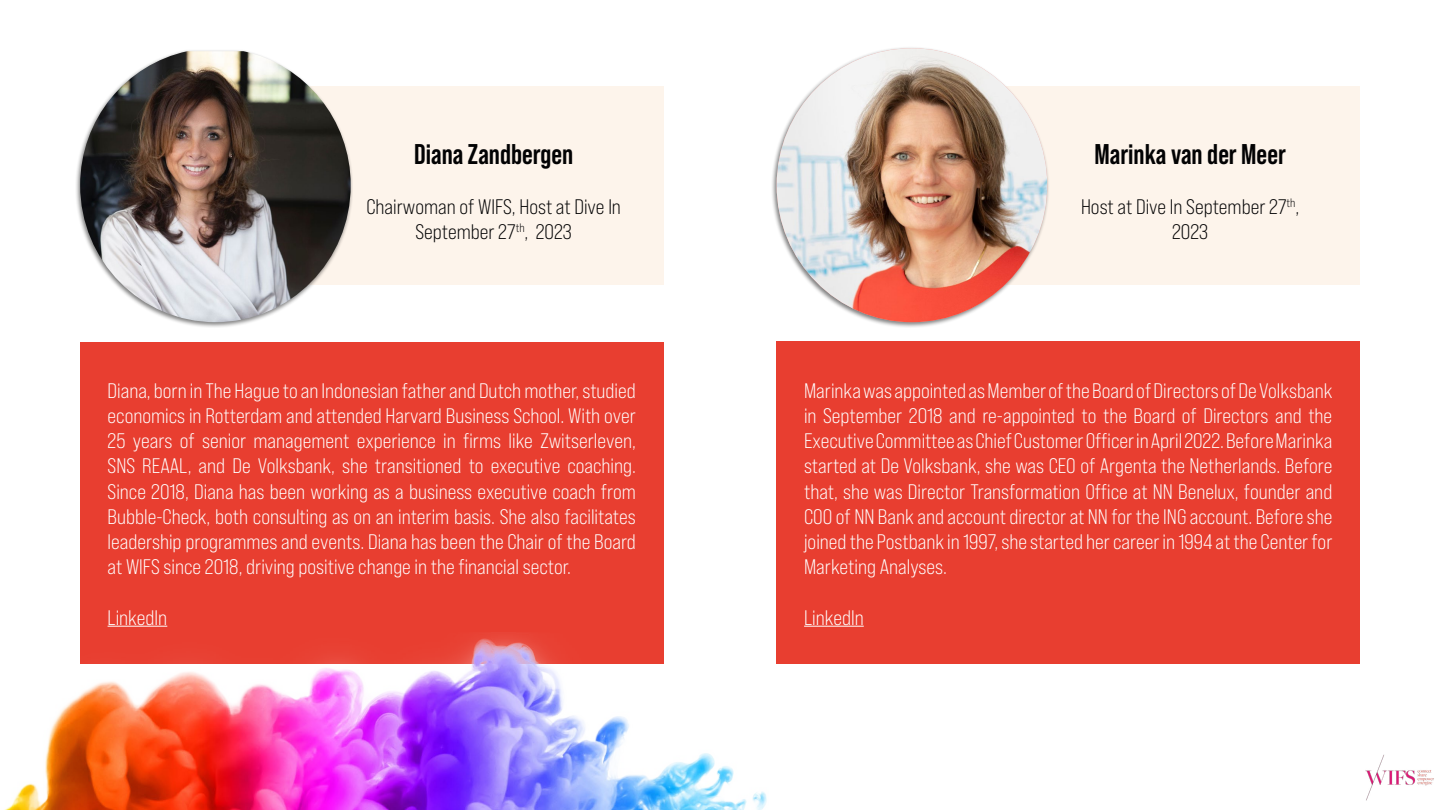
<style>
.page{position:relative;width:1440px;height:810px;background:#fff}
.page>*{position:absolute;margin:0;border:0;box-sizing:border-box;transform-origin:0 0}
.t1{font:700 28.5px "Bebas Neue Pro";color:#020203}
.t2{font:21px/25.2px "Bebas Neue Pro Sm E Bk";color:#fff;text-align:justify}
.t3{font:21px/25.2px "Bebas Neue Pro Sm E Bk";color:#020203;text-align:center}
</style>
<div class="page">
<div style="left:80px;top:342px;width:583px;height:322px;background:#e83e30"></div>
<div style="left:287px;top:86px;width:376px;height:198px;background:#fdf4eb"></div>
<div style="left:74px;top:49px;width:279px;height:279px;background:#000;opacity:.5"></div>
<img style="left:80px;top:51px;width:271px;height:271px">
<img style="left:4px;top:624px;width:773px;height:186px">
<div style="left:777px;top:341px;width:583px;height:323px;background:#e83e30"></div>
<div style="left:984px;top:86px;width:376px;height:198px;background:#fdf4eb"></div>
<div style="left:771px;top:46px;width:279px;height:282px;background:#000;opacity:.5"></div>
<img style="left:777px;top:48px;width:270px;height:274px">
<hr style="left:804px;top:626px;width:60px;height:1px;background:#fff">
<img style="left:1365px;top:754px;width:69px;height:46px">
<h1 class="t1" style="left:414px;top:138px;width:161px">Diana Zandbergen</h1>
<p class="t3" style="left:366px;top:194px;width:256px">Chairwoman of WIFS, Host at Dive In<br>September 27<sup>th</sup>, 2023</p>
<p class="t2" style="left:108px;top:378px;width:530px">Diana, born in The Hague to an Indonesian father and Dutch mother, studied economics in Rotterdam and attended Harvard Business School. With over 25 years of senior management experience in firms like Zwitserleven, SNS REAAL, and De Volksbank, she transitioned to executive coaching.<br>Since 2018, Diana has been working as a business executive coach from Bubble-Check, both consulting as on an interim basis. She also facilitates leadership programmes and events. Diana has been the Chair of the Board at WIFS since 2018, driving positive change in the financial sector.</p>
<p class="t2" style="left:108px;top:604px;width:61px">LinkedIn</p>
<h1 class="t1" style="left:1095px;top:138px;width:193px">Marinka van der Meer</h1>
<p class="t3" style="left:1081px;top:194px;width:220px">Host at Dive In September 27<sup>th</sup>,<br>2023</p>
<p class="t2" style="left:804px;top:378px;width:530px">Marinka was appointed as Member of the Board of Directors of De Volksbank in September 2018 and re-appointed to the Board of Directors and the Executive Committee as Chief Customer Officer in April 2022. Before Marinka started at De Volksbank, she was CEO of Argenta the Netherlands. Before that, she was Director Transformation Office at NN Benelux, founder and COO of NN Bank and account director at NN for the ING account. Before she joined the Postbank in 1997, she started her career in 1994 at the Center for Marketing Analyses.</p>
<p class="t2" style="left:804px;top:604px;width:61px">LinkedIn</p>
</div>
